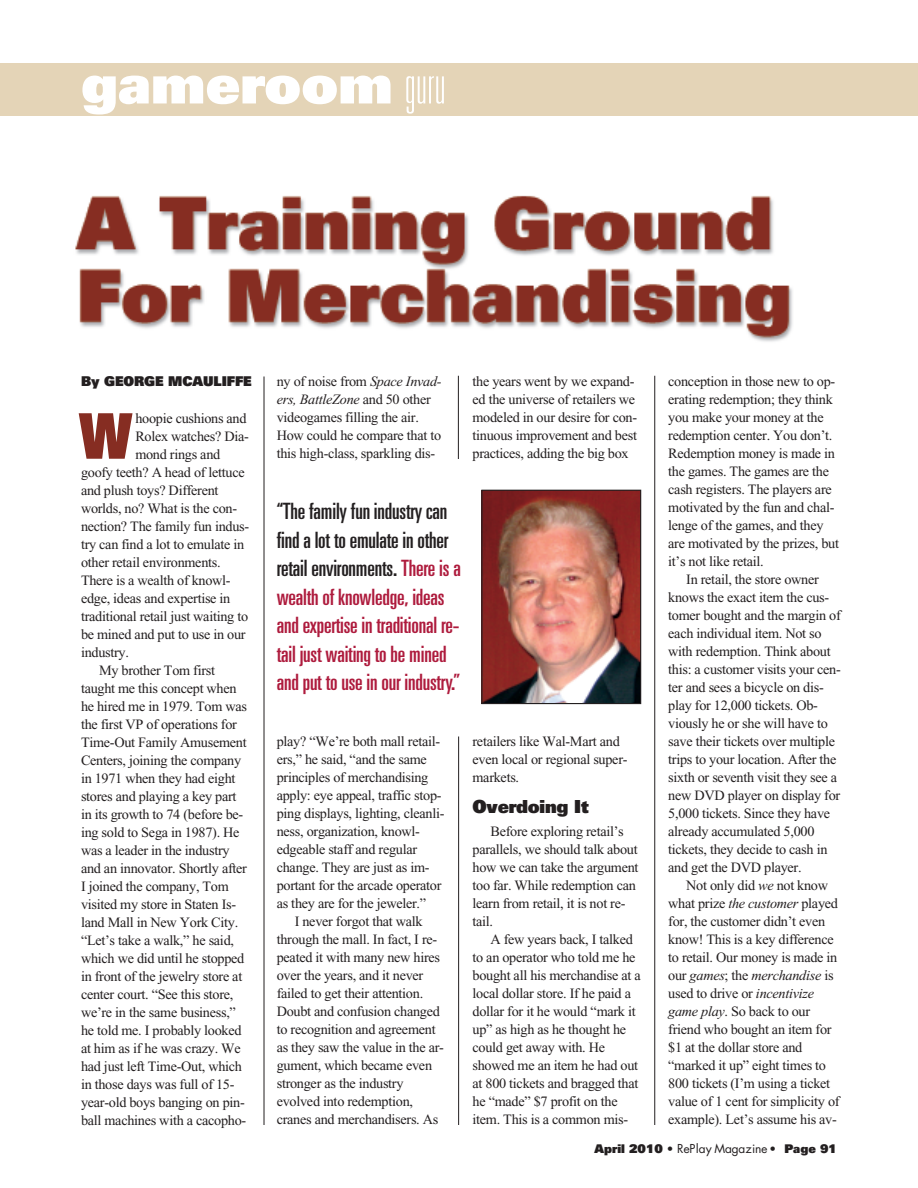
<style>
.page{position:relative;width:918px;height:1188px;background:#fff}
.page>*{position:absolute;margin:0;border:0;box-sizing:border-box;transform-origin:0 0}
.t1{font:900 63px "Univers";color:#862d22;scale:.8 1}
.t2{font:900 54px "Univers";color:#fff}
.t3{font:ultra-condensed 22.5px/28.5px "Univers";letter-spacing:-.01em;color:#ae1b3d}
.t4{font:900 18px "Univers";letter-spacing:-.015em;color:#231f20}
.t5{font:14.25px/18px "Times New Roman";letter-spacing:-.02em;color:#231f20}
.t6{font:900 13.5px "Univers";letter-spacing:-.005em;color:#231f20}
.t7{font:900 12px "Univers";color:#231f20}
.s1{font-weight:100;font-stretch:ultra-condensed}
.s2{font-style:italic}
.s3{color:#231f20}
.s4{font-family:"Futura ICG";font-weight:400}
</style>
<div class="page">
<hr style="left:264px;top:377px;width:1px;height:748px;background:#231f20">
<hr style="left:458px;top:737px;width:1px;height:388px;background:#231f20">
<hr style="left:458px;top:376px;width:1px;height:83px;background:#231f20">
<div style="left:0;top:63px;width:918px;height:52px;background:#e4d4b7"></div>
<img style="left:483px;top:492px;width:156px;height:210px">
<div style="left:481px;top:490px;width:160px;height:214px;border:1px solid #231f20"></div>
<hr style="left:654px;top:376px;width:1px;height:749px;background:#231f20">
<img style="left:75px;top:195px;width:718px;height:147px">
<h2 class="t2" style="left:81px;top:64px;width:366px">gameroom <span class="s1">guru</span></h2>
<p class="t6" style="left:81px;top:376px;width:172px">By GEORGE MCAULIFFE</p>
<h1 class="t1" style="left:80px;top:413px;width:67px">W</h1>
<p class="t5" style="left:135px;top:411px;width:113px">hoopie cushions and</p>
<p class="t5" style="left:135px;top:429px;width:115px">Rolex watches? Dia-</p>
<p class="t5" style="left:135px;top:447px;width:86px">mond rings and</p>
<p class="t5" style="left:81px;top:465px;width:165px">goofy teeth? A head of lettuce</p>
<p class="t5" style="left:81px;top:483px;width:139px">and plush toys? Different</p>
<p class="t5" style="left:81px;top:501px;width:158px">worlds, no? What is the con-</p>
<p class="t5" style="left:81px;top:519px;width:170px">nection? The family fun indus-</p>
<p class="t5" style="left:81px;top:537px;width:165px">try can find a lot to emulate in</p>
<p class="t5" style="left:81px;top:555px;width:141px">other retail environments.</p>
<p class="t5" style="left:81px;top:573px;width:151px">There is a wealth of knowl-</p>
<p class="t5" style="left:81px;top:591px;width:151px">edge, ideas and expertise in</p>
<p class="t5" style="left:81px;top:609px;width:169px">traditional retail just waiting to</p>
<p class="t5" style="left:81px;top:627px;width:166px">be mined and put to use in our</p>
<p class="t5" style="left:81px;top:645px;width:49px">industry.</p>
<p class="t5" style="left:99px;top:663px;width:118px">My brother Tom first</p>
<p class="t5" style="left:81px;top:681px;width:157px">taught me this concept when</p>
<p class="t5" style="left:81px;top:699px;width:168px">he hired me in 1979. Tom was</p>
<p class="t5" style="left:81px;top:717px;width:157px">the first VP of operations for</p>
<p class="t5" style="left:81px;top:735px;width:167px">Time-Out Family Amusement</p>
<p class="t5" style="left:81px;top:753px;width:162px">Centers, joining the company</p>
<p class="t5" style="left:81px;top:771px;width:156px">in 1971 when they had eight</p>
<p class="t5" style="left:81px;top:789px;width:157px">stores and playing a key part</p>
<p class="t5" style="left:81px;top:807px;width:164px">in its growth to 74 (before be-</p>
<p class="t5" style="left:81px;top:825px;width:160px">ing sold to Sega in 1987). He</p>
<p class="t5" style="left:81px;top:843px;width:150px">was a leader in the industry</p>
<p class="t5" style="left:81px;top:861px;width:167px">and an innovator. Shortly after</p>
<p class="t5" style="left:81px;top:879px;width:149px">I joined the company, Tom</p>
<p class="t5" style="left:81px;top:897px;width:157px">visited my store in Staten Is-</p>
<p class="t5" style="left:81px;top:915px;width:159px">land Mall in New York City.</p>
<p class="t5" style="left:81px;top:933px;width:155px">“Let’s take a walk,” he said,</p>
<p class="t5" style="left:81px;top:951px;width:165px">which we did until he stopped</p>
<p class="t5" style="left:81px;top:969px;width:163px">in front of the jewelry store at</p>
<p class="t5" style="left:81px;top:987px;width:154px">center court. “See this store,</p>
<p class="t5" style="left:81px;top:1005px;width:156px">we’re in the same business,”</p>
<p class="t5" style="left:81px;top:1023px;width:162px">he told me. I probably looked</p>
<p class="t5" style="left:81px;top:1041px;width:161px">at him as if he was crazy. We</p>
<p class="t5" style="left:81px;top:1059px;width:163px">had just left Time-Out, which</p>
<p class="t5" style="left:81px;top:1077px;width:155px">in those days was full of 15-</p>
<p class="t5" style="left:81px;top:1095px;width:165px">year-old boys banging on pin-</p>
<p class="t5" style="left:81px;top:1113px;width:167px">ball machines with a cacopho-</p>
<p class="t5" style="left:277px;top:374px;width:166px">ny of noise from <span class="s2">Space Invad&shy;ers, BattleZone</span> and 50 other videogames filling the air.<br>How could he compare that to this high-class, sparkling dis-</p>
<h3 class="t3" style="left:277px;top:499px;width:186px"><span class="s3">“The family fun industry can find a lot to emulate in other retail environments.</span> There is a wealth of knowledge, ideas and expertise in traditional re&shy;tail just waiting to be mined and put to use in our industry.”</h3>
<p class="t5" style="left:277px;top:734px;width:165px">play? “We’re both mall retail-</p>
<p class="t5" style="left:277px;top:752px;width:152px">ers,” he said, “and the same</p>
<p class="t5" style="left:277px;top:770px;width:153px">principles of merchandising</p>
<p class="t5" style="left:277px;top:788px;width:166px">apply: eye appeal, traffic stop-</p>
<p class="t5" style="left:277px;top:806px;width:169px">ping displays, lighting, cleanli-</p>
<p class="t5" style="left:277px;top:824px;width:145px">ness, organization, knowl-</p>
<p class="t5" style="left:277px;top:842px;width:142px">edgeable staff and regular</p>
<p class="t5" style="left:277px;top:860px;width:154px">change. They are just as im-</p>
<p class="t5" style="left:277px;top:878px;width:166px">portant for the arcade operator</p>
<p class="t5" style="left:277px;top:896px;width:151px">as they are for the jeweler.”</p>
<p class="t5" style="left:295px;top:914px;width:129px">I never forgot that walk</p>
<p class="t5" style="left:277px;top:932px;width:162px">through the mall. In fact, I re-</p>
<p class="t5" style="left:277px;top:950px;width:165px">peated it with many new hires</p>
<p class="t5" style="left:277px;top:968px;width:148px">over the years, and it never</p>
<p class="t5" style="left:277px;top:986px;width:148px">failed to get their attention.</p>
<p class="t5" style="left:277px;top:1004px;width:165px">Doubt and confusion changed</p>
<p class="t5" style="left:277px;top:1022px;width:160px">to recognition and agreement</p>
<p class="t5" style="left:277px;top:1040px;width:169px">as they saw the value in the ar-</p>
<p class="t5" style="left:277px;top:1058px;width:157px">gument, which became even</p>
<p class="t5" style="left:277px;top:1076px;width:128px">stronger as the industry</p>
<p class="t5" style="left:277px;top:1094px;width:138px">evolved into redemption,</p>
<p class="t5" style="left:277px;top:1112px;width:163px">cranes and merchandisers. As</p>
<p class="t5" style="left:473px;top:374px;width:166px">the years went by we expand&shy;ed the universe of retailers we modeled in our desire for con&shy;tinuous improvement and best practices, adding the big box</p>
<p class="t5" style="left:473px;top:734px;width:157px">retailers like Wal-Mart and even local or regional super&shy;markets.</p>
<p class="t4" style="left:473px;top:800px;width:118px">Overdoing It</p>
<p class="t5" style="left:473px;top:824px;width:168px;text-indent:18px">Before exploring retail’s parallels, we should talk about how we can take the argument too far. While redemption can learn from retail, it is not re&shy;tail.</p>
<p class="t5" style="left:473px;top:932px;width:170px;text-indent:18px">A few years back, I talked to an operator who told me he bought all his merchandise at a local dollar store. If he paid a dollar for it he would “mark it up” as high as he thought he could get away with. He showed me an item he had out at 800 tickets and bragged that he “made” $7 profit on the item. This is a common mis-</p>
<p class="t5" style="left:668px;top:374px;width:172px">conception in those new to op&shy;erating redemption; they think you make your money at the redemption center. You don’t.<br>Redemption money is made in the games. The games are the cash registers. The players are motivated by the fun and chal&shy;lenge of the games, and they are motivated by the prizes, but it’s not like retail.</p>
<p class="t5" style="left:668px;top:572px;width:174px;text-indent:18px">In retail, the store owner knows the exact item the cus&shy;tomer bought and the margin of each individual item. Not so with redemption. Think about this: a customer visits your cen&shy;ter and sees a bicycle on dis&shy;play for 12,000 tickets. Ob&shy;viously he or she will have to save their tickets over multiple trips to your location. After the sixth or seventh visit they see a new DVD player on display for<br>5,000 tickets. Since they have already accumulated 5,000 tickets, they decide to cash in and get the DVD player.</p>
<p class="t5" style="left:668px;top:878px;width:173px;text-indent:18px">Not only did <span class="s2">we</span> not know what prize <span class="s2">the customer</span> played for, the customer didn’t even know! This is a key difference to retail. Our money is made in our <span class="s2">games</span>; the <span class="s2">merchandise</span> is used to drive or <span class="s2">incentivize game play</span>. So back to our friend who bought an item for $1 at the dollar store and “marked it up” eight times to<br>800 tickets (I’m using a ticket value of 1 cent for simplicity of example). Let’s assume his av-</p>
<p class="t7" style="left:595px;top:1145px;width:244px">April 2010 • <span class="s4">RePlay Magazine</span> • Page 91</p>
</div>
